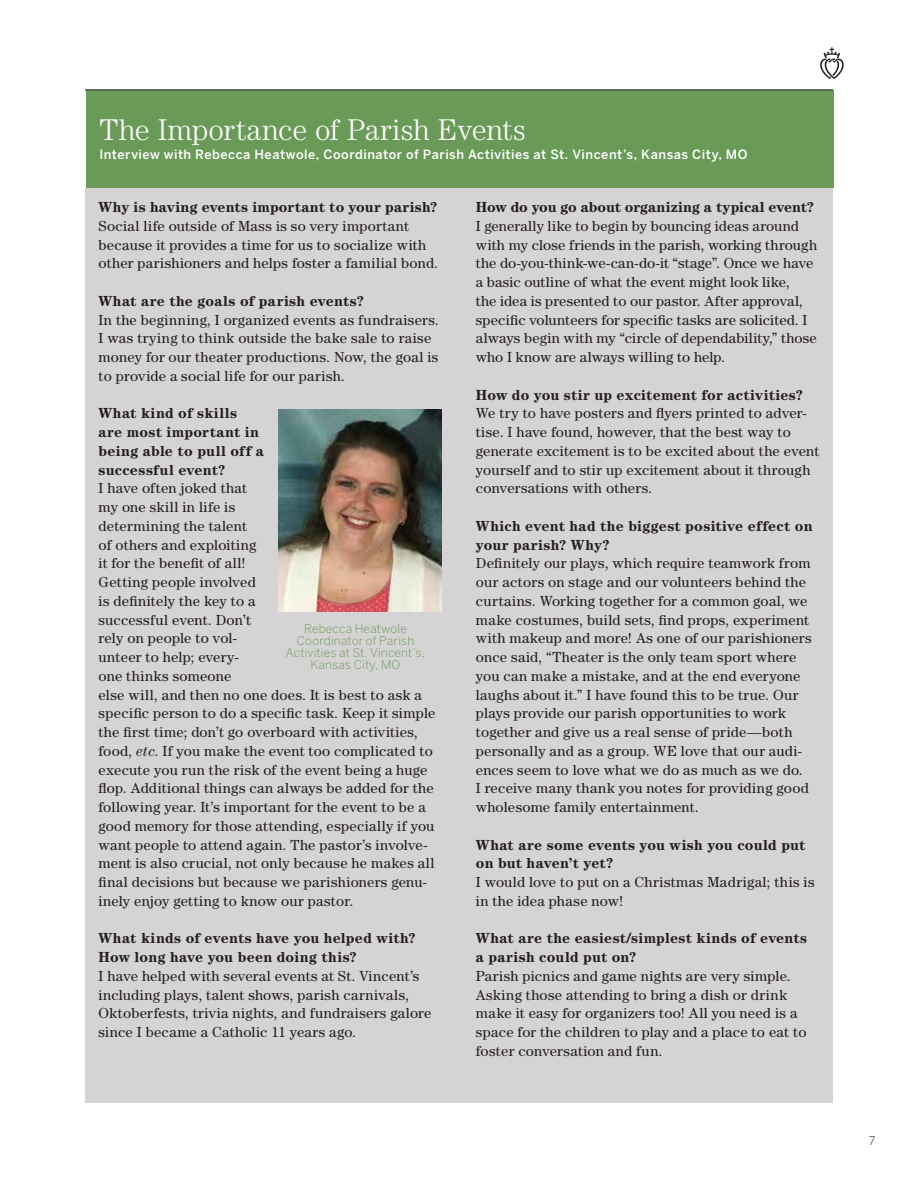
<style>
.page{position:relative;width:918px;height:1188px;background:#fff}
.page>*{position:absolute;margin:0;border:0;box-sizing:border-box;transform-origin:0 0}
.t1{font:300 30px "Century Std";letter-spacing:-.005em;color:#fff}
.t2{font:14.7px/18.8px "Century Std";letter-spacing:.02em;color:#231f20}
.t3{font:700 14.7px/18.8px "Century Std";letter-spacing:.015em;color:#231f20}
.t4{font:700 14.7px "Century Std";letter-spacing:-.005em;color:#231f20}
.t5{font:500 12.75px "Benton Sans";letter-spacing:.04em;color:#fff}
.t6{font:300 12px/12px "Benton Sans";letter-spacing:.015em;color:#699a58;text-align:center}
.t7{font:300 12px "Benton Sans";color:#231f20}
.s1{font-style:italic}
</style>
<div class="page">
<div style="left:85px;top:189px;width:748px;height:914px;background:#d6d3d4"></div>
<div style="left:86px;top:91px;width:748px;height:97px;background:#699a58"></div>
<img style="left:278px;top:409px;width:164px;height:203px">
<svg style="left:820px;top:47px;width:24px;height:32px"></svg>
<hr style="left:85px;top:90px;width:748px;height:1px;background:#231f20">
<h1 class="t1" style="left:99px;top:113px;width:428px">The Importance of Parish Events</h1>
<p class="t5" style="left:99px;top:147px;width:650px">Interview with Rebecca Heatwole, Coordinator of Parish Activities at St. Vincent’s, Kansas City, MO</p>
<p class="t3" style="left:99px;top:197px;width:341px">Why is having events important to your parish?</p>
<p class="t2" style="left:99px;top:216px;width:341px">Social life outside of Mass is so very important because it provides a time for us to socialize with other parishioners and helps foster a familial bond.</p>
<p class="t3" style="left:99px;top:291px;width:267px">What are the goals of parish events?</p>
<p class="t2" style="left:99px;top:310px;width:342px">In the beginning, I organized events as fundraisers.<br>I was trying to think outside the bake sale to raise money for our theater productions. Now, the goal is to provide a social life for our parish.</p>
<p class="t3" style="left:99px;top:404px;width:167px">What kind of skills are most important in being able to pull off a successful event?</p>
<p class="t2" style="left:99px;top:479px;width:338px">I have often joked that<br>my one skill in life is<br>determining the talent<br>of others and exploiting<br>it for the benefit of all!<br>Getting people involved<br>is definitely the key to a<br>successful event. Don’t<br>rely on people to vol-<br>unteer to help; every-<br>one thinks someone<br>else will, and then no one does. It is best to ask a specific person to do a specific task. Keep it simple the first time; don’t go overboard with activities, food, <span class="s1">etc</span>. If you make the event too complicated to execute you run the risk of the event being a huge flop. Additional things can always be added for the following year. It’s important for the event to be a good memory for those attending, especially if you want people to attend again. The pastor’s involve&shy;ment is also crucial, not only because he makes all final decisions but because we parishioners genu&shy;inely enjoy getting to know our pastor.</p>
<p class="t3" style="left:99px;top:929px;width:319px">What kinds of events have you helped with?<br>How long have you been doing this?</p>
<p class="t2" style="left:99px;top:966px;width:335px">I have helped with several events at St. Vincent’s including plays, talent shows, parish carnivals, Oktoberfests, trivia nights, and fundraisers galore since I became a Catholic 11 years ago.</p>
<p class="t6" style="left:286px;top:622px;width:140px">Rebecca Heatwole<br>Coordinator of Parish<br>Activities at St. Vincent’s,<br>Kansas City, MO</p>
<p class="t4" style="left:476px;top:198px;width:340px">How do you go about organizing a typical event?</p>
<p class="t2" style="left:476px;top:216px;width:343px">I generally like to begin by bouncing ideas around with my close friends in the parish, working through the do-you-think-we-can-do-it “stage”. Once we have a basic outline of what the event might look like,<br>the idea is presented to our pastor. After approval, specific volunteers for specific tasks are solicited. I always begin with my “circle of dependability,” those who I know are always willing to help.</p>
<p class="t3" style="left:476px;top:385px;width:329px">How do you stir up excitement for activities?</p>
<p class="t2" style="left:476px;top:404px;width:345px">We try to have posters and flyers printed to adver&shy;tise. I have found, however, that the best way to generate excitement is to be excited about the event yourself and to stir up excitement about it through conversations with others.</p>
<p class="t3" style="left:476px;top:516px;width:338px">Which event had the biggest positive effect on your parish? Why?</p>
<p class="t2" style="left:476px;top:554px;width:337px">Definitely our plays, which require teamwork from our actors on stage and our volunteers behind the curtains. Working together for a common goal, we make costumes, build sets, find props, experiment with makeup and more! As one of our parishioners once said, “Theater is the only team sport where you can make a mistake, and at the end everyone laughs about it.” I have found this to be true. Our plays provide our parish opportunities to work together and give us a real sense of pride—both personally and as a group. WE love that our audi&shy;ences seem to love what we do as much as we do.<br>I receive many thank you notes for providing good wholesome family entertainment.</p>
<p class="t3" style="left:476px;top:835px;width:331px">What are some events you wish you could put on but haven’t yet?</p>
<p class="t2" style="left:476px;top:872px;width:340px">I would love to put on a Christmas Madrigal; this is in the idea phase now!</p>
<p class="t3" style="left:476px;top:929px;width:333px">What are the easiest/simplest kinds of events a parish could put on?</p>
<p class="t2" style="left:476px;top:966px;width:332px">Parish picnics and game nights are very simple.<br>Asking those attending to bring a dish or drink make it easy for organizers too! All you need is a space for the children to play and a place to eat to foster conversation and fun.</p>
<p class="t7" style="left:869px;top:1134px;width:8px">7</p>
</div>
